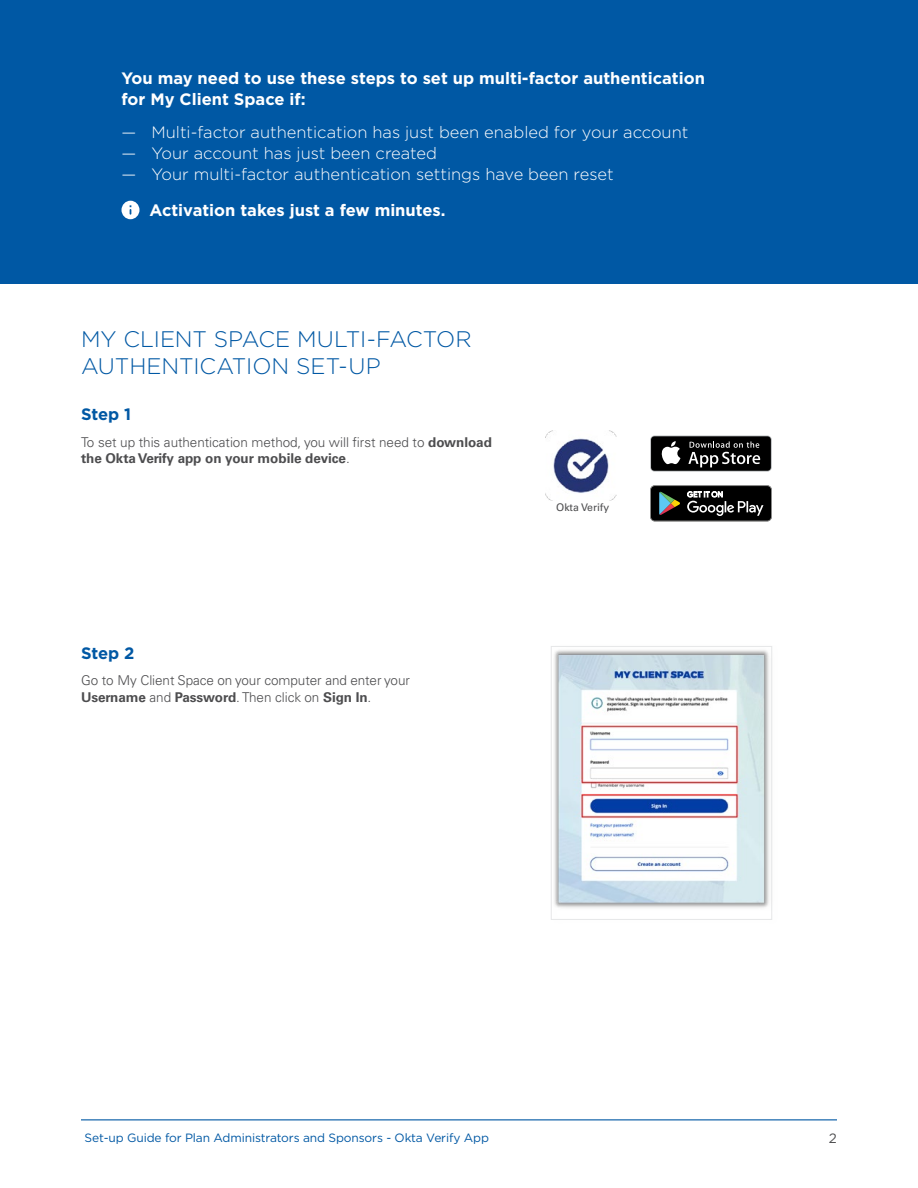
<style>
.page{position:relative;width:918px;height:1188px;background:#fff}
.page>*{position:absolute;margin:0;border:0;box-sizing:border-box;transform-origin:0 0}
.t1{font:300 22.5px/27px "Gotham";color:#0058a4}
.t2{font:300 16.5px "Gotham";color:#fff}
.P_-_Encadré{font:700 16.5px/21px "Gotham";color:#fff}
.t3{font:700 16.5px "Gotham";letter-spacing:-.005em;color:#0058a4}
.t4{font:300 13.5px/16.5px "Univers LT Pro 45";letter-spacing:-.005em;color:#4d4d4f}
.t5{font:13.5px "Gotham";color:#4d4d4f}
.t6{font:12px "Gotham";letter-spacing:-.01em;color:#0058a4}
.t7{font:10.5px "Univers LT Pro 55 Roman";letter-spacing:-.005em;color:#4d4d4f}
.s1{font-family:"Univers LT Pro 65";font-weight:700}
</style>
<div class="page">
<hr style="left:81px;top:1119px;width:756px;height:1px;background:#0058a4">
<div style="left:0;top:0;width:918px;height:283px;background:#0058a4"></div>
<svg style="left:122px;top:201px;width:18px;height:18px"></svg>
<img style="left:554px;top:650px;width:215px;height:258px">
<div style="left:551px;top:646px;width:221px;height:274px;border:1px solid #e6e7e8"></div>
<img style="left:546px;top:430px;width:70px;height:71px">
<svg style="left:650px;top:436px;width:122px;height:36px"></svg>
<div style="left:651px;top:436px;width:120px;height:35px;background:#000;border-radius:3px"></div>
<svg style="left:661px;top:441px;width:19px;height:23px"></svg>
<svg style="left:688px;top:441px;width:72px;height:26px"></svg>
<svg style="left:650px;top:485px;width:122px;height:36px;background:#2d2f2e"></svg>
<p class="P_-_Encadré" style="left:122px;top:67px;width:585px">You may need to use these steps to set up multi-factor authentication for My Client Space if:</p>
<p class="t2" style="left:122px;top:121px;width:568px">— Multi-factor authentication has just been enabled for your account</p>
<p class="t2" style="left:122px;top:142px;width:317px">— Your account has just been created</p>
<p class="t2" style="left:122px;top:163px;width:494px">— Your multi-factor authentication settings have been reset</p>
<p class="P_-_Encadré" style="left:149px;top:199px;width:298px">Activation takes just a few minutes.</p>
<h2 class="t1" style="left:81px;top:325px;width:392px">MY CLIENT SPACE MULTI-FACTOR<br>AUTHENTICATION SET-UP</h2>
<h3 class="t3" style="left:81px;top:404px;width:52px">Step 1</h3>
<p class="t4" style="left:81px;top:433px;width:412px">To set up this authentication method, you will first need to <span class="s1">download the Okta Verify app on your mobile device</span>.</p>
<h3 class="t3" style="left:81px;top:642px;width:55px">Step 2</h3>
<p class="t4" style="left:81px;top:672px;width:330px">Go to My Client Space on your computer and enter your<br><span class="s1">Username</span> and <span class="s1">Password</span>. Then click on <span class="s1">Sign In</span>.</p>
<p class="t7" style="left:556px;top:500px;width:55px">Okta Verify</p>
<p class="t6" style="left:84px;top:1130px;width:406px">Set-up Guide for Plan Administrators and Sponsors - Okta Verify App</p>
<p class="t5" style="left:829px;top:1130px;width:10px">2</p>
</div>
